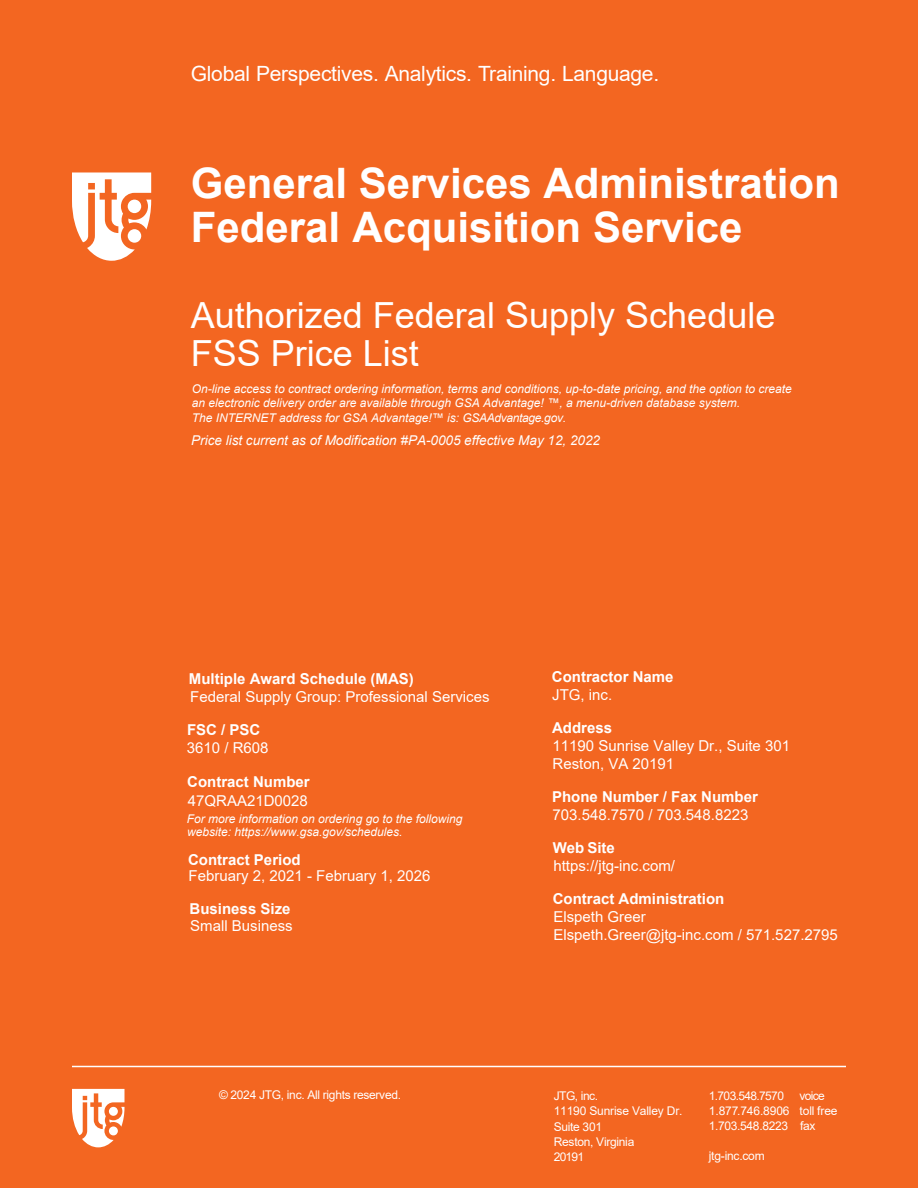
<style>
.page{position:relative;width:918px;height:1188px;background:#f36621}
.page>*{position:absolute;margin:0;border:0;box-sizing:border-box;transform-origin:0 0}
.t1{font:700 42px/44.8px "Arial";color:#fff}
.t2{font:36px/38.5px "Arial";color:#fff}
.t3{font:21px "Arial";letter-spacing:-.015em;color:#fff}
.t4{font:15px/18px "Arial";color:#fff}
.t5{font:700 15px "Arial";color:#fff}
.t6{font:italic 13.5px "Arial";color:#fff}
.t7{font:italic 12px/14.4px "Arial";color:#fff}
.t8{font:12px/15.1px "Arial";letter-spacing:-.025em;color:#fff}
.t9{font:12px "Arial";letter-spacing:-.055em;color:#fff}
.s1{font-style:inherit}
</style>
<div class="page">
<hr style="left:72px;top:1066px;width:774px;height:1px;background:#fff">
<svg style="left:72px;top:172px;width:79px;height:89px"></svg>
<svg style="left:72px;top:1089px;width:53px;height:58px"></svg>
<h3 class="t3" style="left:191px;top:59px;width:470px">Global Perspectives. Analytics. Training. Language.</h3>
<h1 class="t1" style="left:191px;top:161px;width:650px">General Services Administration<br>Federal Acquisition Service</h1>
<h2 class="t2" style="left:191px;top:295px;width:586px">Authorized Federal Supply Schedule<br>FSS Price List</h2>
<p class="t7" style="left:192px;top:382px;width:602px">On-line access to contract ordering information, terms and conditions, up-to-date pricing, and the option to create an electronic delivery order are available through GSA Advantage! ™, a menu-driven database system.<br>The INTERNET address for GSA Advantage!™ is: GSAAdvantage.gov.</p>
<p class="t6" style="left:191px;top:431px;width:410px">Price list current as of Modification #PA-0005 effective May 12, 2022</p>
<p class="t5" style="left:189px;top:668px;width:226px">Multiple Award Schedule (MAS)</p>
<p class="t4" style="left:190px;top:688px;width:301px">Federal Supply Group: Professional Services</p>
<p class="t5" style="left:187px;top:719px;width:75px">FSC / PSC</p>
<p class="t4" style="left:187px;top:739px;width:83px">3610 / R608</p>
<p class="t5" style="left:187px;top:771px;width:124px">Contract Number</p>
<p class="t4" style="left:188px;top:792px;width:122px">47QRAA21D0028</p>
<p class="t7" style="left:187px;top:812px;width:277px;line-height:13px">For more information on ordering go to the following website: https://www.gsa.gov/schedules.</p>
<p class="t5" style="left:188px;top:849px;width:114px">Contract Period</p>
<p class="t4" style="left:189px;top:867px;width:243px">February 2, 2021 - February 1, 2026</p>
<p class="t5" style="left:190px;top:898px;width:102px">Business Size</p>
<p class="t4" style="left:190px;top:916px;width:104px">Small Business</p>
<p class="t8" style="left:219px;top:1087px;width:184px">© 202<span class="s1">4</span> JTG, inc. All rights reserved.</p>
<p class="t5" style="left:552px;top:667px;width:123px">Contractor Name</p>
<p class="t4" style="left:552px;top:686px;width:62px">JTG, inc.</p>
<p class="t5" style="left:552px;top:718px;width:62px">Address</p>
<p class="t4" style="left:553px;top:737px;width:239px">11190 Sunrise Valley Dr., Suite 301<br>Reston, VA 20191</p>
<p class="t5" style="left:552px;top:787px;width:207px">Phone Number / Fax Number</p>
<p class="t4" style="left:553px;top:806px;width:197px">703.548.7570 / 703.548.8223</p>
<p class="t5" style="left:553px;top:838px;width:64px">Web Site</p>
<p class="t4" style="left:553px;top:857px;width:123px">https://jtg-inc.com/</p>
<p class="t5" style="left:553px;top:889px;width:173px">Contract Administration</p>
<p class="t4" style="left:553px;top:908px;width:286px">Elspeth Greer<br>Elspeth.Greer@jtg-inc.com / 571.527.2795</p>
<p class="t8" style="left:554px;top:1088px;width:130px">JTG, inc.<br>11190 Sunrise Valley Dr.<br>Suite 301<br>Reston, Virginia<br>20191</p>
<p class="t9" style="left:709px;top:1087px;width:77px">1.703.548.7570</p>
<p class="t8" style="left:709px;top:1088px;width:130px;text-indent:91px">voice<br>1.877.746.8906 toll free<br>1.703.548.8223 fax</p>
<p class="t8" style="left:709px;top:1148px;width:57px">jtg-inc.com</p>
</div>
